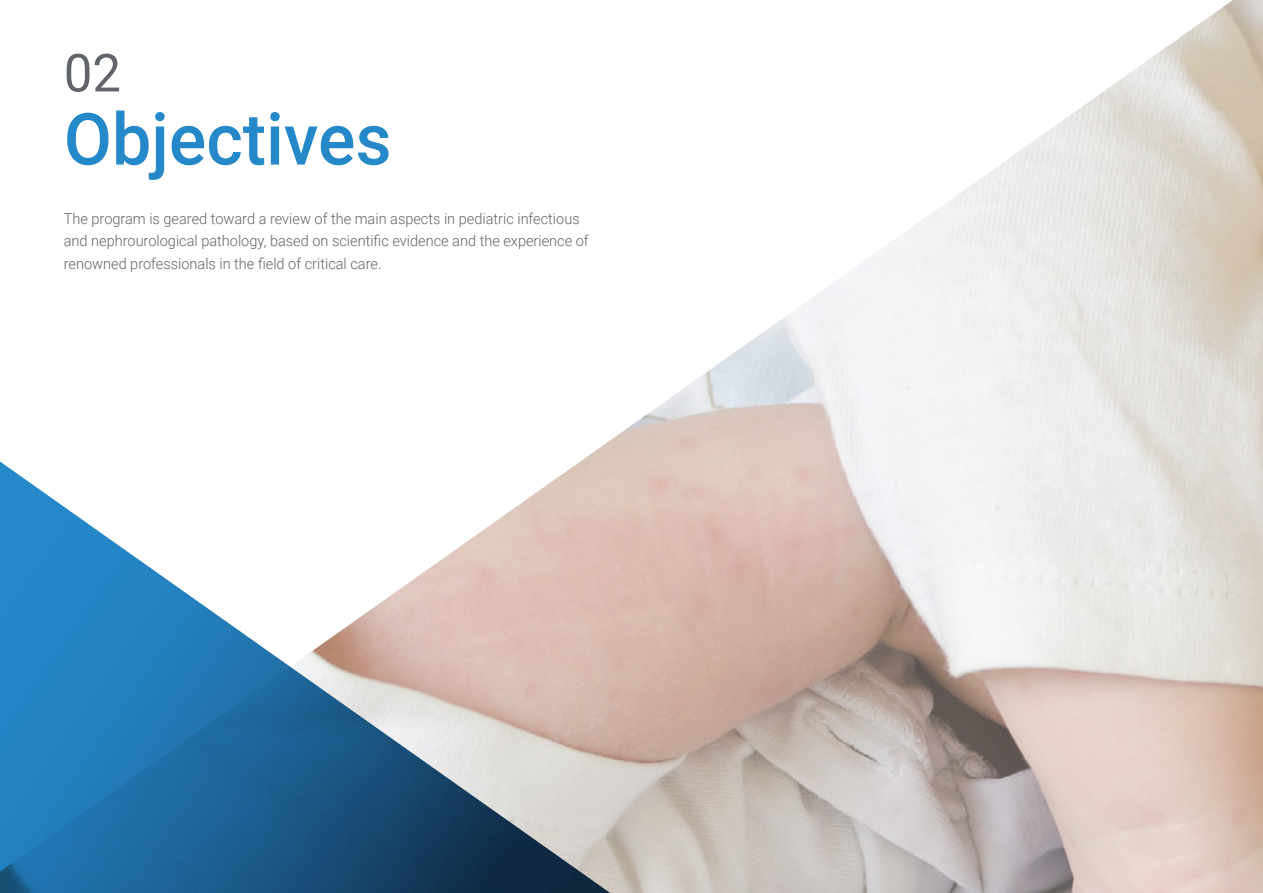
<style>
.page{position:relative;width:1263px;height:893px;background:#fff}
.page>*{position:absolute;margin:0;border:0;box-sizing:border-box;transform-origin:0 0}
.t1{font:500 72px "Roboto";color:#2488c9}
.t2{font:52.5px "Roboto";color:#61646a}
.t3{font:300 15px/22.5px "Roboto";color:#61646a}
</style>
<div class="page">
<img style="left:602px;top:0;width:661px;height:893px">
<svg style="left:0;top:446px;width:640px;height:447px"></svg>
<h2 class="t2" style="left:64px;top:36px;width:59px">02</h2>
<h1 class="t1" style="left:64px;top:89px;width:329px">Objectives</h1>
<p class="t3" style="left:64px;top:207px;width:526px">The program is geared toward a review of the main aspects in pediatric infectious and nephrourological pathology, based on scientific evidence and the experience of renowned professionals in the field of critical care.</p>
</div>
